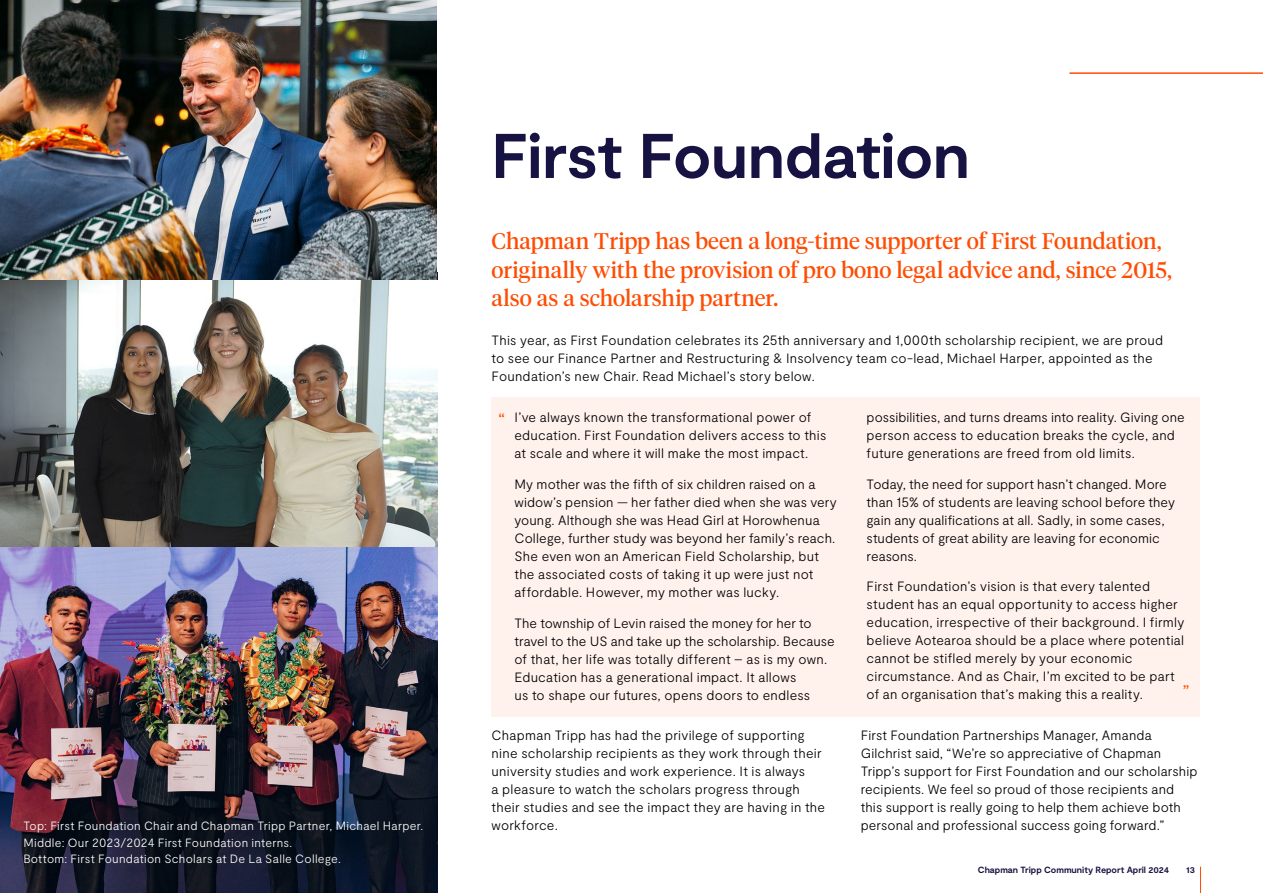
<style>
.page{position:relative;width:1263px;height:893px;background:#fff}
.page>*{position:absolute;margin:0;border:0;box-sizing:border-box;transform-origin:0 0}
.t1{font:700 63px "Moderat";letter-spacing:-.01em;color:#161241}
.t2{font:22.5px/28.5px "Tiempos Headline";color:#ff4c03}
.t3{font:300 19.5px "Moderat";color:#ff4c03}
.t4{font:300 13.5px/18px "Moderat";letter-spacing:.015em;color:#000}
.t5{font:300 12px/16.5px "Moderat";letter-spacing:.025em;color:#fff}
.t6{font:700 9px "Moderat";letter-spacing:-.005em;color:#161241}
</style>
<div class="page">
<div style="left:492px;top:396px;width:708px;height:320px;background:#fff1ec"></div>
<img style="left:0;top:281px;width:438px;height:266px">
<img style="left:0;top:0;width:436px;height:280px">
<img style="left:0;top:547px;width:438px;height:346px">
<svg style="left:1200px;top:867px;width:1px;height:26px"></svg>
<hr style="left:1069px;top:72px;width:194px;height:2px;background:#ff4c03">
<p class="t5" style="left:23px;top:818px;width:401px">Top: First Foundation Chair and Chapman Tripp Partner, Michael Harper.<br>Middle: Our 2023/2024 First Foundation interns.<br>Bottom: First Foundation Scholars at De La Salle College.</p>
<h1 class="t1" style="left:492px;top:119px;width:480px">First Foundation</h1>
<h2 class="t2" style="left:492px;top:226px;width:682px">Chapman Tripp has been a long-time supporter of First Foundation, originally with the provision of pro bono legal advice and, since 2015, also as a scholarship partner.</h2>
<p class="t4" style="left:492px;top:332px;width:673px">This year, as First Foundation celebrates its 25th anniversary and 1,000th scholarship recipient, we are proud to see our Finance Partner and Restructuring &amp; Insolvency team co-lead, Michael Harper, appointed as the<br>Foundation’s new Chair. Read Michael’s story below.</p>
<h3 class="t3" style="left:498px;top:409px;width:9px">“</h3>
<p class="t4" style="left:514px;top:409px;width:313px">I’ve always known the transformational power of education. First Foundation delivers access to this at scale and where it will make the most impact.</p>
<p class="t4" style="left:514px;top:475px;width:324px">My mother was the fifth of six children raised on a widow’s pension — her father died when she was very young. Although she was Head Girl at Horowhenua College, further study was beyond her family’s reach.<br>She even won an American Field Scholarship, but the associated costs of taking it up were just not affordable. However, my mother was lucky.</p>
<p class="t4" style="left:514px;top:614px;width:322px">The township of Levin raised the money for her to travel to the US and take up the scholarship. Because of that, her life was totally different – as is my own.<br>Education has a generational impact. It allows<br>us to shape our futures, opens doors to endless</p>
<p class="t4" style="left:867px;top:408px;width:320px">possibilities, and turns dreams into reality. Giving one person access to education breaks the cycle, and future generations are freed from old limits.</p>
<p class="t4" style="left:867px;top:475px;width:310px">Today, the need for support hasn’t changed. More than 15% of students are leaving school before they gain any qualifications at all. Sadly, in some cases, students of great ability are leaving for economic reasons.</p>
<p class="t4" style="left:867px;top:578px;width:319px">First Foundation’s vision is that every talented student has an equal opportunity to access higher education, irrespective of their background. I firmly believe Aotearoa should be a place where potential cannot be stifled merely by your economic circumstance. And as Chair, I’m excited to be part of an organisation that’s making this a reality.</p>
<h3 class="t3" style="left:1182px;top:681px;width:9px">”</h3>
<p class="t4" style="left:492px;top:726px;width:335px">Chapman Tripp has had the privilege of supporting nine scholarship recipients as they work through their university studies and work experience. It is always<br>a pleasure to watch the scholars progress through their studies and see the impact they are having in the workforce.</p>
<p class="t4" style="left:861px;top:726px;width:338px">First Foundation Partnerships Manager, Amanda Gilchrist said, “We’re so appreciative of Chapman Tripp’s support for First Foundation and our scholarship recipients. We feel so proud of those recipients and this support is really going to help them achieve both personal and professional success going forward.”</p>
<p class="t6" style="left:978px;top:865px;width:193px">Chapman Tripp Community Report April 2024</p>
<p class="t6" style="left:1186px;top:865px;width:10px">13</p>
</div>
